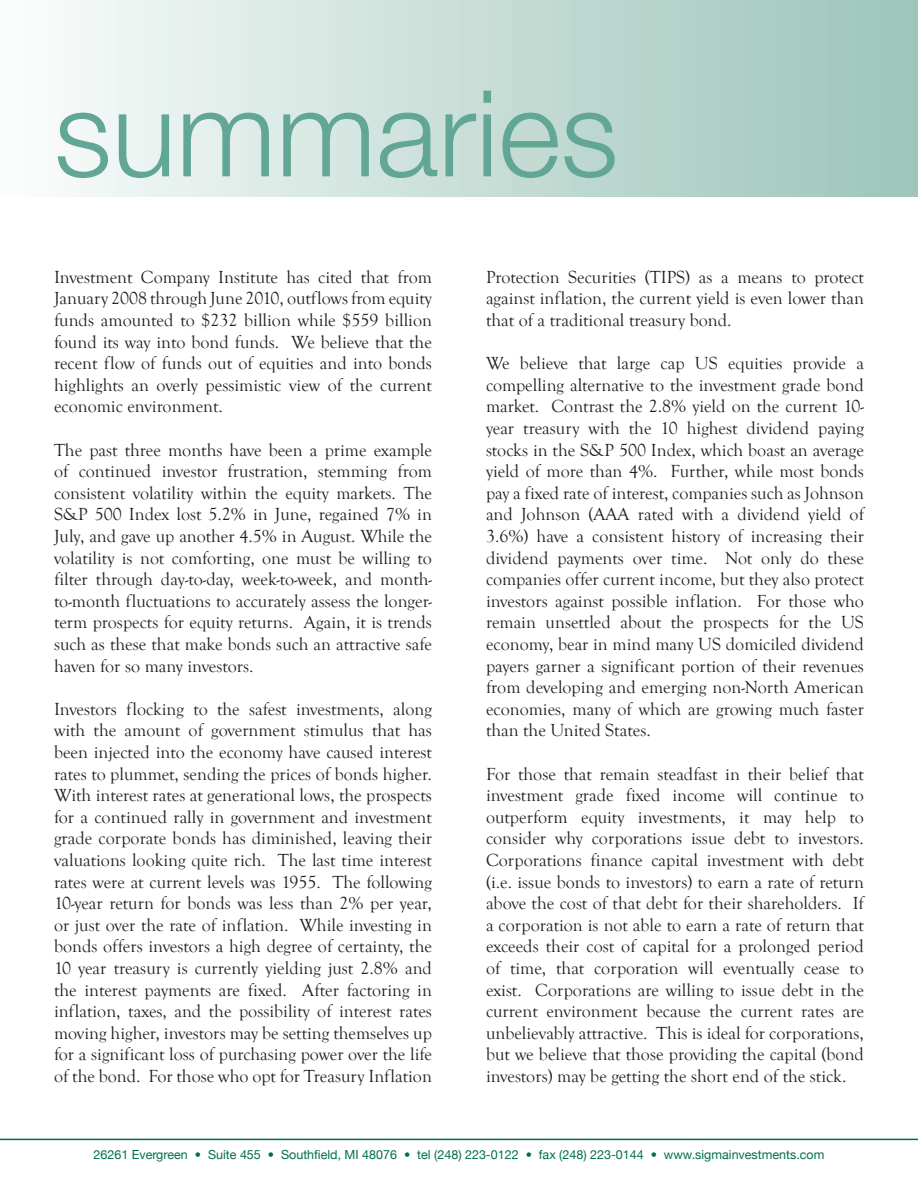
<style>
.page{position:relative;width:918px;height:1188px;background:#fff}
.page>*{position:absolute;margin:0;border:0;box-sizing:border-box;transform-origin:0 0}
.t1{font:300 120px "Helvetica Neue";color:#62a695}
.t2{font:18px/21.6px "Goudy Old Style T";color:#231f20;text-align:justify}
.t3{font:12.6px "Helvetica Neue";color:#006e51}
</style>
<div class="page">
<div style="left:0;top:0;width:918px;height:197px;background:linear-gradient(to right,#fafcfb,#9cc4b9)"></div>
<hr style="left:0;top:1139px;width:918px;height:1px;background:#006e51">
<p class="t1" style="left:54px;top:60px;width:566px">summaries</p>
<p class="t2" style="left:54px;top:266px;width:379px">Investment Company Institute has cited that from January 2008 through June 2010, outflows from equity funds amounted to $232 billion while $559 billion found its way into bond funds. We believe that the recent flow of funds out of equities and into bonds highlights an overly pessimistic view of the current economic environment.</p>
<p class="t2" style="left:54px;top:439px;width:380px">The past three months have been a prime example of continued investor frustration, stemming from consistent volatility within the equity markets. The S&amp;P 500 Index lost 5.2% in June, regained 7% in July, and gave up another 4.5% in August. While the volatility is not comforting, one must be willing to filter through day-to-day, week-to-week, and month&shy;to-month fluctuations to accurately assess the longer&shy;term prospects for equity returns. Again, it is trends such as these that make bonds such an attractive safe haven for so many investors.</p>
<p class="t2" style="left:54px;top:698px;width:380px">Investors flocking to the safest investments, along with the amount of government stimulus that has been injected into the economy have caused interest rates to plummet, sending the prices of bonds higher.<br>With interest rates at generational lows, the prospects for a continued rally in government and investment grade corporate bonds has diminished, leaving their valuations looking quite rich. The last time interest rates were at current levels was 1955. The following 10-year return for bonds was less than 2% per year, or just over the rate of inflation. While investing in bonds offers investors a high degree of certainty, the 10 year treasury is currently yielding just 2.8% and the interest payments are fixed. After factoring in inflation, taxes, and the possibility of interest rates moving higher, investors may be setting themselves up for a significant loss of purchasing power over the life of the bond. For those who opt for Treasury Inflation</p>
<p class="t2" style="left:486px;top:266px;width:380px">Protection Securities (TIPS) as a means to protect against inflation, the current yield is even lower than that of a traditional treasury bond.</p>
<p class="t2" style="left:486px;top:353px;width:380px">We believe that large cap US equities provide a compelling alternative to the investment grade bond market. Contrast the 2.8% yield on the current 10- year treasury with the 10 highest dividend paying stocks in the S&amp;P 500 Index, which boast an average yield of more than 4%. Further, while most bonds pay a fixed rate of interest, companies such as Johnson and Johnson (AAA rated with a dividend yield of 3.6%) have a consistent history of increasing their dividend payments over time. Not only do these companies offer current income, but they also protect investors against possible inflation. For those who remain unsettled about the prospects for the US economy, bear in mind many US domiciled dividend payers garner a significant portion of their revenues from developing and emerging non-North American economies, many of which are growing much faster than the United States.</p>
<p class="t2" style="left:486px;top:763px;width:380px">For those that remain steadfast in their belief that investment grade fixed income will continue to outperform equity investments, it may help to consider why corporations issue debt to investors.<br>Corporations finance capital investment with debt (i.e. issue bonds to investors) to earn a rate of return above the cost of that debt for their shareholders. If a corporation is not able to earn a rate of return that exceeds their cost of capital for a prolonged period of time, that corporation will eventually cease to exist. Corporations are willing to issue debt in the current environment because the current rates are unbelievably attractive. This is ideal for corporations, but we believe that those providing the capital (bond investors) may be getting the short end of the stick.</p>
<p class="t3" style="left:93px;top:1147px;width:733px">26261 Evergreen • Suite 455 • Southfield, MI 48076 • tel (248) 223-0122 • fax (248) 223-0144 • www.sigmainvestments.com</p>
</div>
